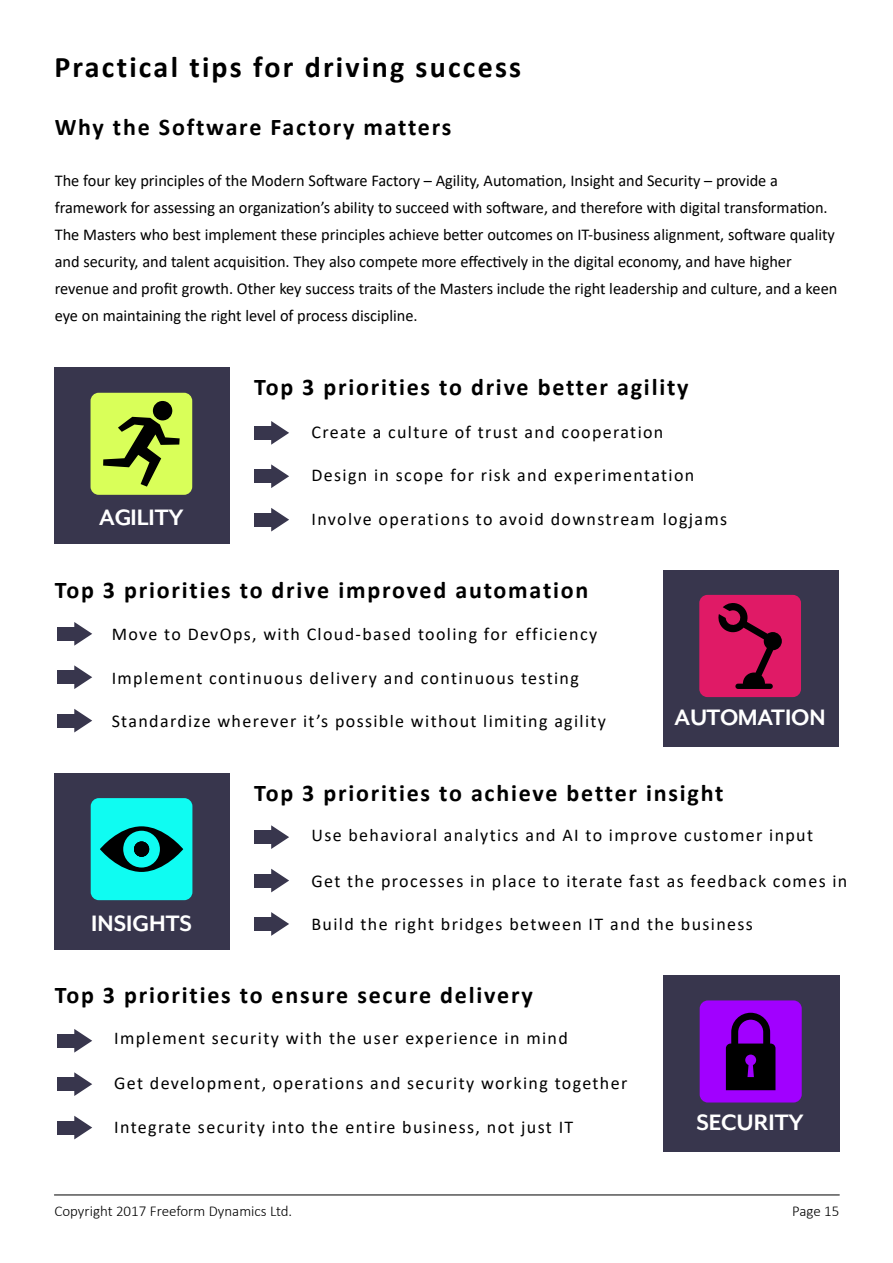
<style>
.page{position:relative;width:893px;height:1263px;background:#fff}
.page>*{position:absolute;margin:0;border:0;box-sizing:border-box;transform-origin:0 0}
.t1{font:700 30px "Calibri";letter-spacing:.075em;color:#000}
.t2{font:27.45px "Mr Eaves XL Mod OT";color:#fff}
.t3{font:700 25.8px "Mr Eaves XL Mod OT";color:#fff}
.t4{font:700 25.65px "Mr Eaves XL Mod OT";color:#fff}
.t5{font:700 24px "Calibri";letter-spacing:.075em;color:#000}
.t6{font:18px "Calibri";letter-spacing:.075em;color:#000}
.t7{font:16.5px/27px "Calibri";color:#000}
.t8{font:300 15px "Calibri";color:#000}
</style>
<div class="page">
<hr style="left:54px;top:1194px;width:785px;height:1px;background:#000">
<div style="left:254px;top:426px;width:19px;height:13px;background:#38364d"></div>
<svg style="left:271px;top:421px;width:18px;height:24px"></svg>
<div style="left:254px;top:470px;width:19px;height:13px;background:#38364d"></div>
<svg style="left:271px;top:464px;width:18px;height:24px"></svg>
<div style="left:254px;top:513px;width:19px;height:13px;background:#38364d"></div>
<svg style="left:271px;top:508px;width:18px;height:23px"></svg>
<div style="left:57px;top:627px;width:19px;height:13px;background:#38364d"></div>
<svg style="left:74px;top:622px;width:18px;height:24px"></svg>
<div style="left:254px;top:830px;width:19px;height:14px;background:#38364d"></div>
<svg style="left:271px;top:825px;width:18px;height:24px"></svg>
<div style="left:57px;top:1034px;width:19px;height:13px;background:#38364d"></div>
<div style="left:57px;top:671px;width:19px;height:13px;background:#38364d"></div>
<svg style="left:74px;top:665px;width:18px;height:24px"></svg>
<div style="left:254px;top:874px;width:19px;height:13px;background:#38364d"></div>
<svg style="left:271px;top:869px;width:18px;height:23px"></svg>
<div style="left:57px;top:1077px;width:19px;height:14px;background:#38364d"></div>
<div style="left:57px;top:714px;width:19px;height:13px;background:#38364d"></div>
<svg style="left:74px;top:709px;width:18px;height:23px"></svg>
<div style="left:254px;top:917px;width:19px;height:13px;background:#38364d"></div>
<svg style="left:271px;top:912px;width:18px;height:24px"></svg>
<div style="left:57px;top:1121px;width:19px;height:13px;background:#38364d"></div>
<svg style="left:74px;top:1116px;width:18px;height:23px"></svg>
<div style="left:54px;top:368px;width:176px;height:176px;background:#38364d"></div>
<div style="left:91px;top:393px;width:101px;height:102px;background:#d9ff59;border-radius:8px"></div>
<svg style="left:90px;top:400px;width:90px;height:87px"></svg>
<div style="left:153px;top:401px;width:19px;height:19px;background:#000;border-radius:50%"></div>
<div style="left:54px;top:773px;width:176px;height:176px;background:#38364d"></div>
<div style="left:91px;top:798px;width:101px;height:102px;background:#0ffcf2;border-radius:8px"></div>
<svg style="left:74px;top:805px;width:109px;height:291px"></svg>
<div style="left:134px;top:841px;width:15px;height:16px;background:#000;border-radius:50%"></div>
<div style="left:663px;top:570px;width:176px;height:177px;background:#38364d"></div>
<div style="left:699px;top:595px;width:102px;height:102px;background:#e01a66;border-radius:8px"></div>
<svg style="left:718px;top:603px;width:64px;height:86px"></svg>
<div style="left:663px;top:976px;width:177px;height:176px;background:#38364d"></div>
<div style="left:700px;top:1000px;width:102px;height:102px;background:#a100ff;border-radius:8px"></div>
<svg style="left:726px;top:1012px;width:50px;height:78px"></svg>
<h1 class="t1" style="left:54px;top:54px;width:468px">Practical tips for driving success</h1>
<h3 class="t5" style="left:55px;top:117px;width:398px">Why the Software Factory matters</h3>
<p class="t7" style="left:55px;top:168px;width:784px">The four key principles of the Modern Software Factory – Agility, Automation, Insight and Security – provide a framework for assessing an organization’s ability to succeed with software, and therefore with digital transformation.<br>The Masters who best implement these principles achieve better outcomes on IT-business alignment, software quality and security, and talent acquisition. They also compete more effectively in the digital economy, and have higher revenue and profit growth. Other key success traits of the Masters include the right leadership and culture, and a keen eye on maintaining the right level of process discipline.</p>
<h3 class="t5" style="left:254px;top:377px;width:436px">Top 3 priorities to drive better agility</h3>
<p class="t6" style="left:311px;top:424px;width:353px">Create a culture of trust and cooperation</p>
<h3 class="t4" style="left:99px;top:505px;width:86px">AGILITY</h3>
<h2 class="t2" style="left:93px;top:508px;width:83px">AGILITY</h2>
<p class="t6" style="left:311px;top:468px;width:384px">Design in scope for risk and experimentation</p>
<p class="t6" style="left:311px;top:511px;width:417px">Involve operations to avoid downstream logjams</p>
<h3 class="t5" style="left:55px;top:580px;width:535px">Top 3 priorities to drive improved automation</h3>
<p class="t6" style="left:112px;top:627px;width:487px">Move to DevOps, with Cloud-based tooling for efficiency</p>
<p class="t6" style="left:112px;top:670px;width:469px">Implement continuous delivery and continuous testing</p>
<p class="t6" style="left:112px;top:714px;width:496px">Standardize wherever it’s possible without limiting agility</p>
<h3 class="t3" style="left:674px;top:704px;width:153px">AUTOMATION</h3>
<h2 class="t2" style="left:683px;top:710px;width:151px">AUTOMATION</h2>
<h3 class="t5" style="left:254px;top:783px;width:471px">Top 3 priorities to achieve better insight</h3>
<p class="t6" style="left:311px;top:827px;width:503px">Use behavioral analytics and AI to improve customer input</p>
<h3 class="t4" style="left:91px;top:910px;width:102px">INSIGHTS</h3>
<h2 class="t2" style="left:88px;top:913px;width:99px">INSIGHTS</h2>
<p class="t6" style="left:311px;top:873px;width:537px">Get the processes in place to iterate fast as feedback comes in</p>
<p class="t6" style="left:311px;top:916px;width:443px">Build the right bridges between IT and the business</p>
<h3 class="t5" style="left:55px;top:985px;width:480px">Top 3 priorities to ensure secure delivery</h3>
<p class="t6" style="left:114px;top:1030px;width:455px">Implement security with the user experience in mind</p>
<p class="t6" style="left:114px;top:1076px;width:515px">Get development, operations and security working together</p>
<p class="t6" style="left:114px;top:1119px;width:461px">Integrate security into the entire business, not just IT</p>
<h3 class="t4" style="left:696px;top:1110px;width:109px">SECURITY</h3>
<h2 class="t2" style="left:708px;top:1116px;width:105px">SECURITY</h2>
<p class="t8" style="left:54px;top:1204px;width:239px">Copyright 2017 Freeform Dynamics Ltd.</p>
<p class="t8" style="left:792px;top:1204px;width:49px">Page 15</p>
</div>
